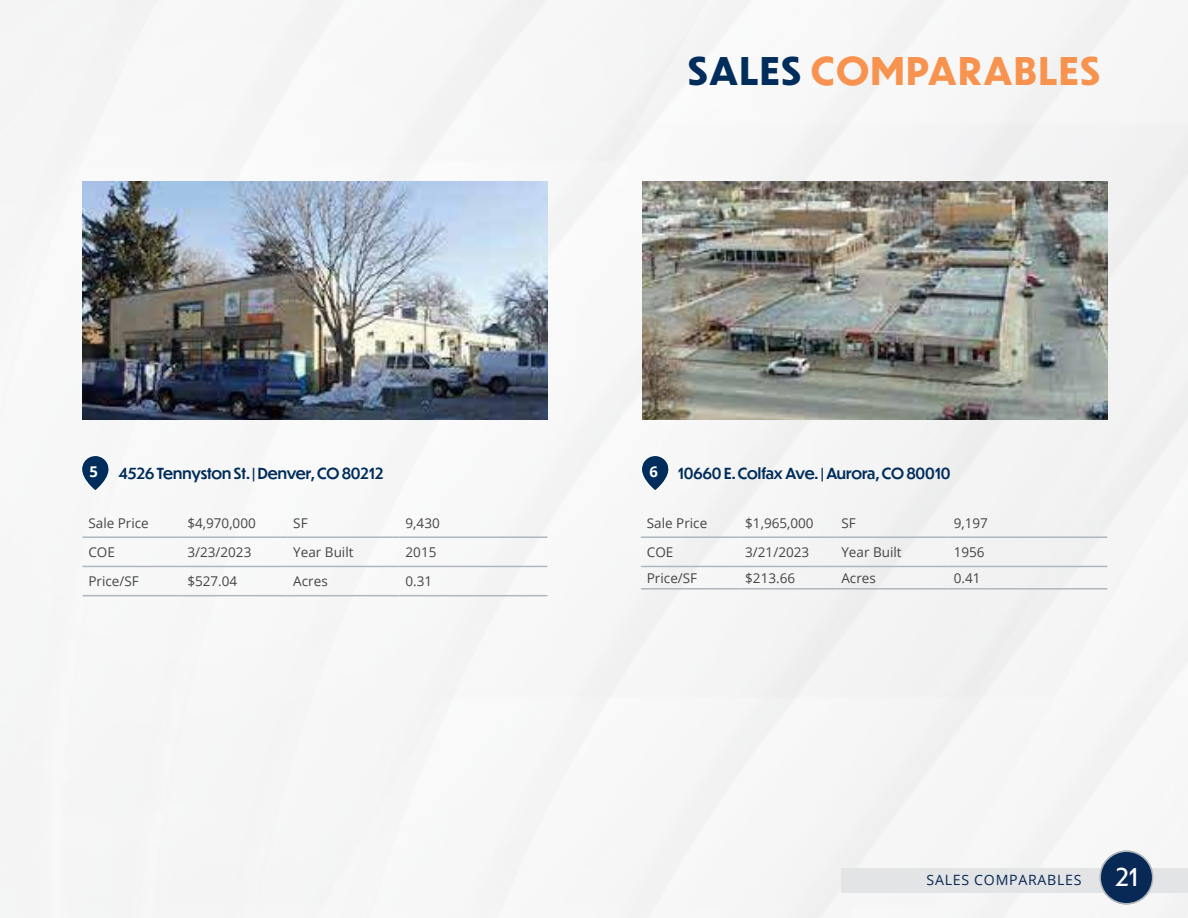
<style>
.page{position:relative;width:1188px;height:918px;background:#f6f6f6}
.page>*{position:absolute;margin:0;border:0;box-sizing:border-box;transform-origin:0 0}
.t1{font:700 37.5px "Dunbar Tall";letter-spacing:.05em;color:#f7934e}
.t2{font:24px "Dunbar Low";color:#fff}
.t3{font:500 15px "Dunbar Tall";color:#002d5b}
.t4{font:700 14.85px "Open Sans";color:#fff}
.t5{font:14.1px "Open Sans";letter-spacing:.05em;color:#082855}
.t6{font:13.5px "Open Sans";color:#454547}
.s1{color:#002d5b}
</style>
<div class="page">
<div style="left:841px;top:868px;width:347px;height:25px;background:#e3e4e6"></div>
<div style="left:1100px;top:851px;width:53px;height:53px;background:#082855;border-radius:50%"></div>
<div style="left:1099px;top:850px;width:54px;height:54px;border:2px solid #b0b7bc;border-radius:50%"></div>
<hr style="left:82px;top:536px;width:99px;height:2px;background:#b0b7bc">
<hr style="left:181px;top:536px;width:106px;height:2px;background:#b0b7bc">
<hr style="left:287px;top:536px;width:113px;height:2px;background:#b0b7bc">
<hr style="left:400px;top:536px;width:147px;height:2px;background:#b0b7bc">
<hr style="left:82px;top:566px;width:99px;height:1px;background:#b0b7bc">
<hr style="left:181px;top:566px;width:106px;height:1px;background:#b0b7bc">
<hr style="left:287px;top:566px;width:113px;height:1px;background:#b0b7bc">
<hr style="left:400px;top:566px;width:147px;height:1px;background:#b0b7bc">
<hr style="left:82px;top:595px;width:99px;height:1px;background:#b0b7bc">
<hr style="left:181px;top:595px;width:106px;height:1px;background:#b0b7bc">
<hr style="left:287px;top:595px;width:113px;height:1px;background:#b0b7bc">
<hr style="left:400px;top:595px;width:147px;height:1px;background:#b0b7bc">
<hr style="left:641px;top:536px;width:98px;height:2px;background:#b0b7bc">
<hr style="left:739px;top:536px;width:96px;height:2px;background:#b0b7bc">
<hr style="left:835px;top:536px;width:113px;height:2px;background:#b0b7bc">
<hr style="left:948px;top:536px;width:159px;height:2px;background:#b0b7bc">
<hr style="left:641px;top:566px;width:98px;height:1px;background:#b0b7bc">
<hr style="left:739px;top:566px;width:96px;height:1px;background:#b0b7bc">
<hr style="left:835px;top:566px;width:113px;height:1px;background:#b0b7bc">
<hr style="left:948px;top:566px;width:159px;height:1px;background:#b0b7bc">
<hr style="left:641px;top:588px;width:98px;height:2px;background:#b0b7bc">
<hr style="left:739px;top:588px;width:96px;height:2px;background:#b0b7bc">
<hr style="left:835px;top:588px;width:113px;height:2px;background:#b0b7bc">
<hr style="left:948px;top:588px;width:159px;height:2px;background:#b0b7bc">
<svg style="left:641px;top:455px;width:29px;height:36px"></svg>
<svg style="left:81px;top:455px;width:29px;height:36px"></svg>
<img style="left:82px;top:182px;width:465px;height:238px">
<img style="left:642px;top:182px;width:465px;height:238px">
<h1 class="t1" style="left:688px;top:43px;width:413px"><span class="s1">SALES</span> COMPARABLES</h1>
<p class="t4" style="left:90px;top:461px;width:10px">5</p>
<p class="t3" style="left:118px;top:462px;width:267px">4526 Tennyston St. | Denver, CO 80212</p>
<p class="t4" style="left:650px;top:461px;width:10px">6</p>
<p class="t3" style="left:678px;top:462px;width:274px">10660 E. Colfax Ave. | Aurora, CO 80010</p>
<p class="t6" style="left:88px;top:514px;width:62px">Sale Price</p>
<p class="t6" style="left:187px;top:514px;width:70px">$4,970,000</p>
<p class="t6" style="left:293px;top:514px;width:16px">SF</p>
<p class="t6" style="left:406px;top:514px;width:36px">9,430</p>
<p class="t6" style="left:88px;top:543px;width:28px">COE</p>
<p class="t6" style="left:187px;top:543px;width:65px">3/23/2023</p>
<p class="t6" style="left:293px;top:543px;width:62px">Year Built</p>
<p class="t6" style="left:406px;top:543px;width:32px">2015</p>
<p class="t6" style="left:88px;top:572px;width:52px">Price/SF</p>
<p class="t6" style="left:187px;top:572px;width:51px">$527.04</p>
<p class="t6" style="left:293px;top:572px;width:36px">Acres</p>
<p class="t6" style="left:406px;top:572px;width:28px">0.31</p>
<p class="t6" style="left:647px;top:514px;width:62px">Sale Price</p>
<p class="t6" style="left:745px;top:514px;width:70px">$1,965,000</p>
<p class="t6" style="left:841px;top:514px;width:16px">SF</p>
<p class="t6" style="left:954px;top:514px;width:36px">9,197</p>
<p class="t6" style="left:647px;top:543px;width:28px">COE</p>
<p class="t6" style="left:745px;top:543px;width:65px">3/21/2023</p>
<p class="t6" style="left:841px;top:543px;width:62px">Year Built</p>
<p class="t6" style="left:954px;top:543px;width:32px">1956</p>
<p class="t6" style="left:647px;top:569px;width:52px">Price/SF</p>
<p class="t6" style="left:745px;top:569px;width:51px">$213.66</p>
<p class="t6" style="left:841px;top:569px;width:36px">Acres</p>
<p class="t6" style="left:954px;top:569px;width:28px">0.41</p>
<p class="t5" style="left:927px;top:870px;width:156px">SALES COMPARABLES</p>
<h2 class="t2" style="left:1115px;top:859px;width:24px">21</h2>
</div>
